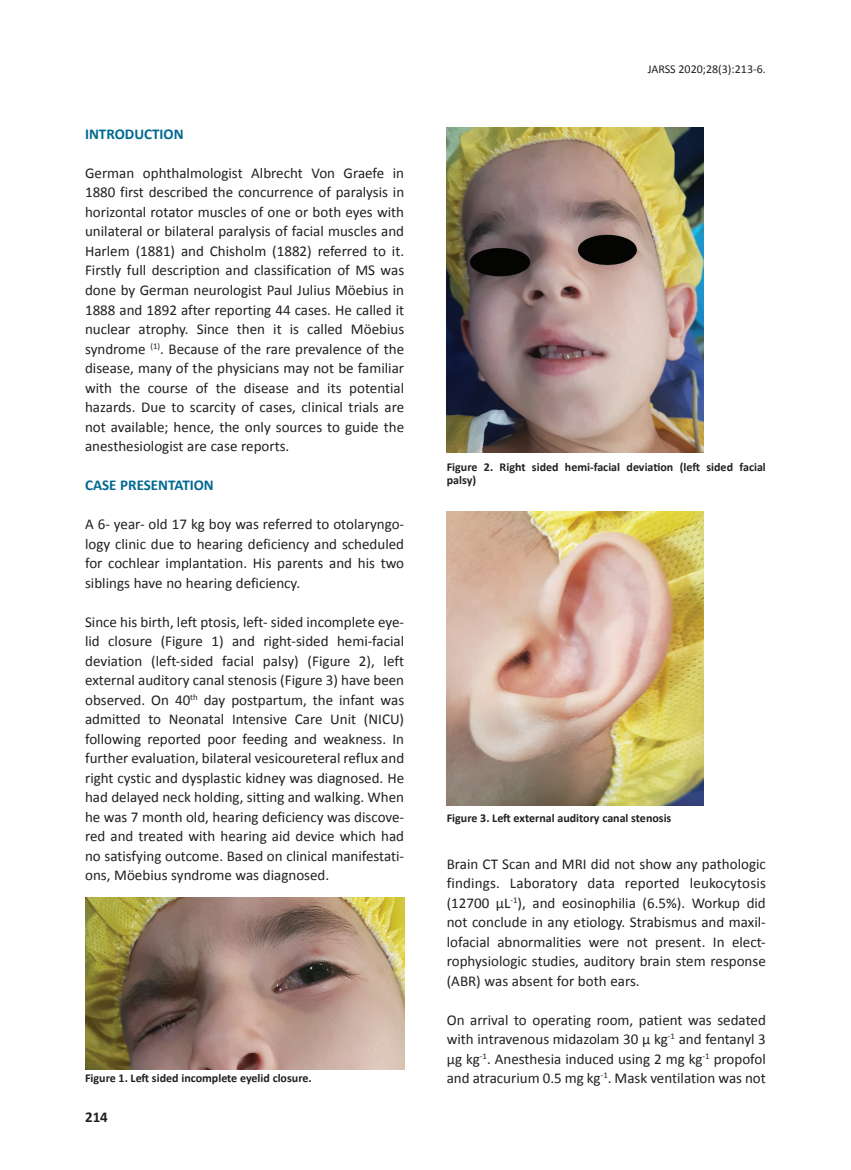
<style>
.page{position:relative;width:851px;height:1170px;background:#fff}
.page>*{position:absolute;margin:0;border:0;box-sizing:border-box;transform-origin:0 0}
.t1{font:15px/19.5px "Calibri";color:#231f20;text-align:justify}
.t2{font:700 15px "Calibri";color:#006991}
.t3{font:700 15px "Calibri";color:#231f20}
.t4{font:700 12px/13.5px "Calibri";color:#231f20}
.t5{font:12px "Calibri";color:#231f20}
</style>
<div class="page">
<img style="left:85px;top:897px;width:319px;height:172px">
<img style="left:446px;top:128px;width:257px;height:324px">
<img style="left:446px;top:511px;width:257px;height:294px">
<p class="t2" style="left:85px;top:125px;width:100px">INTRODUCTION</p>
<p class="t1" style="left:85px;top:162px;width:320px">German ophthalmologist Albrecht Von Graefe in 1880 first described the concurrence of paralysis in horizontal rotator muscles of one or both eyes with unilateral or bilateral paralysis of facial muscles and Harlem (1881) and Chisholm (1882) referred to it.<br>Firstly full description and classification of MS was done by German neurologist Paul Julius Möebius in 1888 and 1892 after reporting 44 cases. He called it nuclear atrophy. Since then it is called Möebius syndrome <sup>(1)</sup>. Because of the rare prevalence of the disease, many of the physicians may not be familiar with the course of the disease and its potential hazards. Due to scarcity of cases, clinical trials are not available; hence, the only sources to guide the anesthesiologist are case reports.</p>
<p class="t2" style="left:85px;top:476px;width:130px">CASE PRESENTATION</p>
<p class="t1" style="left:85px;top:513px;width:320px">A 6- year- old 17 kg boy was referred to otolaryngo&shy;logy clinic due to hearing deficiency and scheduled for cochlear implantation. His parents and his two siblings have no hearing deficiency.</p>
<p class="t1" style="left:85px;top:611px;width:320px">Since his birth, left ptosis, left- sided incomplete eye&shy;lid closure (Figure 1) and right-sided hemi-facial deviation (left-sided facial palsy) (Figure 2), left external auditory canal stenosis (Figure 3) have been observed. On 40<sup>th</sup> day postpartum, the infant was admitted to Neonatal Intensive Care Unit (NICU) following reported poor feeding and weakness. In further evaluation, bilateral vesicoureteral reflux and right cystic and dysplastic kidney was diagnosed. He had delayed neck holding, sitting and walking. When he was 7 month old, hearing deficiency was discove&shy;red and treated with hearing aid device which had no satisfying outcome. Based on clinical manifestati&shy;ons, Möebius syndrome was diagnosed.</p>
<p class="t4" style="left:85px;top:1070px;width:228px">Figure 1. Left sided incomplete eyelid closure.</p>
<p class="t3" style="left:85px;top:1107px;width:24px">214</p>
<p class="t5" style="left:647px;top:61px;width:119px">JARSS 2020;28(3):213-6.</p>
<p class="t4" style="left:446px;top:459px;width:320px">Figure 2. Right sided hemi-facial deviation (left sided facial palsy)</p>
<p class="t4" style="left:446px;top:810px;width:226px">Figure 3. Left external auditory canal stenosis</p>
<p class="t1" style="left:446px;top:853px;width:320px">Brain CT Scan and MRI did not show any pathologic findings. Laboratory data reported leukocytosis (12700 µL<sup>-1</sup>), and eosinophilia (6.5%). Workup did not conclude in any etiology. Strabismus and maxil&shy;lofacial abnormalities were not present. In elect&shy;rophysiologic studies, auditory brain stem response (ABR) was absent for both ears.</p>
<p class="t1" style="left:446px;top:1009px;width:320px">On arrival to operating room, patient was sedated with intravenous midazolam 30 µ kg<sup>-1</sup> and fentanyl 3 µg kg<sup>-1</sup>. Anesthesia induced using 2 mg kg<sup>-1</sup> propofol and atracurium 0.5 mg kg<sup>-1</sup>. Mask ventilation was not</p>
</div>
